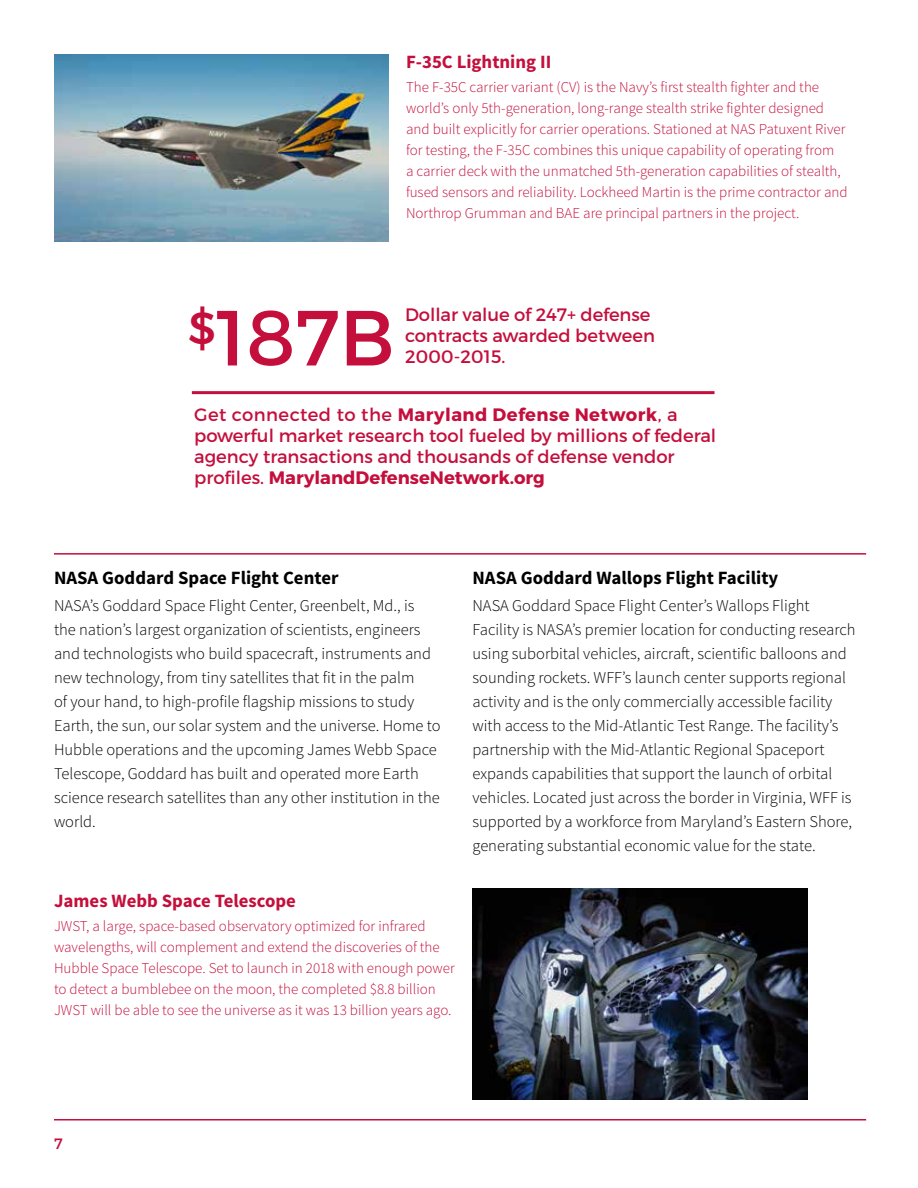
<style>
.page{position:relative;width:918px;height:1188px;background:#fff}
.page>*{position:absolute;margin:0;border:0;box-sizing:border-box;transform-origin:0 0}
.t1{font:78px "Montserrat";color:#c40f3c}
.t2{font:700 18.75px "Source Sans Pro";color:#000}
.t3{font:700 18.75px "Source Sans Pro";color:#c40f3c}
.t4{font:18px/21px "Montserrat";color:#c40f3c}
.t5{font:300 16.5px/24px "Source Sans Pro";color:#000}
.t6{font:300 15px/21px "Source Sans Pro";color:#c40f3c}
.t7{font:15px "Montserrat";color:#c40e3e}
.s1{font-weight:700}
</style>
<div class="page">
<img style="left:54px;top:54px;width:335px;height:188px">
<img style="left:472px;top:889px;width:335px;height:210px">
<hr style="left:192px;top:391px;width:523px;height:3px;background:#c40f3c">
<hr style="left:54px;top:553px;width:812px;height:2px;background:#c40e3e">
<hr style="left:54px;top:1119px;width:812px;height:1px;background:#c40e3e">
<p class="t3" style="left:406px;top:50px;width:147px">F-35C Lightning II</p>
<p class="t6" style="left:406px;top:77px;width:443px">The F-35C carrier variant (CV) is the Navy’s first stealth fighter and the world’s only 5th-generation, long-range stealth strike fighter designed and built explicitly for carrier operations. Stationed at NAS Patuxent River for testing, the F-35C combines this unique capability of operating from<br>a carrier deck with the unmatched 5th-generation capabilities of stealth, fused sensors and reliability. Lockheed Martin is the prime contractor and Northrop Grumman and BAE are principal partners in the project.</p>
<h1 class="t1" style="left:188px;top:290px;width:208px"><sup>$</sup>187B</h1>
<p class="t4" style="left:405px;top:304px;width:252px">Dollar value of 247+ defense contracts awarded between<br>2000-2015.</p>
<p class="t4" style="left:194px;top:404px;width:524px">Get connected to the <span class="s1">Maryland Defense Network</span>, a powerful market research tool fueled by millions of federal agency transactions and thousands of defense vendor profiles. <span class="s1">MarylandDefenseNetwork.org</span></p>
<p class="t2" style="left:54px;top:566px;width:286px">NASA Goddard Space Flight Center</p>
<p class="t5" style="left:54px;top:594px;width:388px">NASA’s Goddard Space Flight Center, Greenbelt, Md., is<br>the nation’s largest organization of scientists, engineers and technologists who build spacecraft, instruments and new technology, from tiny satellites that fit in the palm<br>of your hand, to high-profile flagship missions to study Earth, the sun, our solar system and the universe. Home to Hubble operations and the upcoming James Webb Space Telescope, Goddard has built and operated more Earth science research satellites than any other institution in the world.</p>
<p class="t3" style="left:54px;top:889px;width:243px">James Webb Space Telescope</p>
<p class="t6" style="left:54px;top:916px;width:402px">JWST, a large, space-based observatory optimized for infrared wavelengths, will complement and extend the discoveries of the Hubble Space Telescope. Set to launch in 2018 with enough power to detect a bumblebee on the moon, the completed $8.8 billion JWST will be able to see the universe as it was 13 billion years ago.</p>
<p class="t2" style="left:472px;top:566px;width:307px">NASA Goddard Wallops Flight Facility</p>
<p class="t5" style="left:472px;top:594px;width:385px">NASA Goddard Space Flight Center’s Wallops Flight Facility is NASA’s premier location for conducting research using suborbital vehicles, aircraft, scientific balloons and sounding rockets. WFF’s launch center supports regional activity and is the only commercially accessible facility with access to the Mid-Atlantic Test Range. The facility’s partnership with the Mid-Atlantic Regional Spaceport expands capabilities that support the launch of orbital vehicles. Located just across the border in Virginia, WFF is supported by a workforce from Maryland’s Eastern Shore, generating substantial economic value for the state.</p>
<p class="t7" style="left:54px;top:1134px;width:10px">7</p>
</div>
